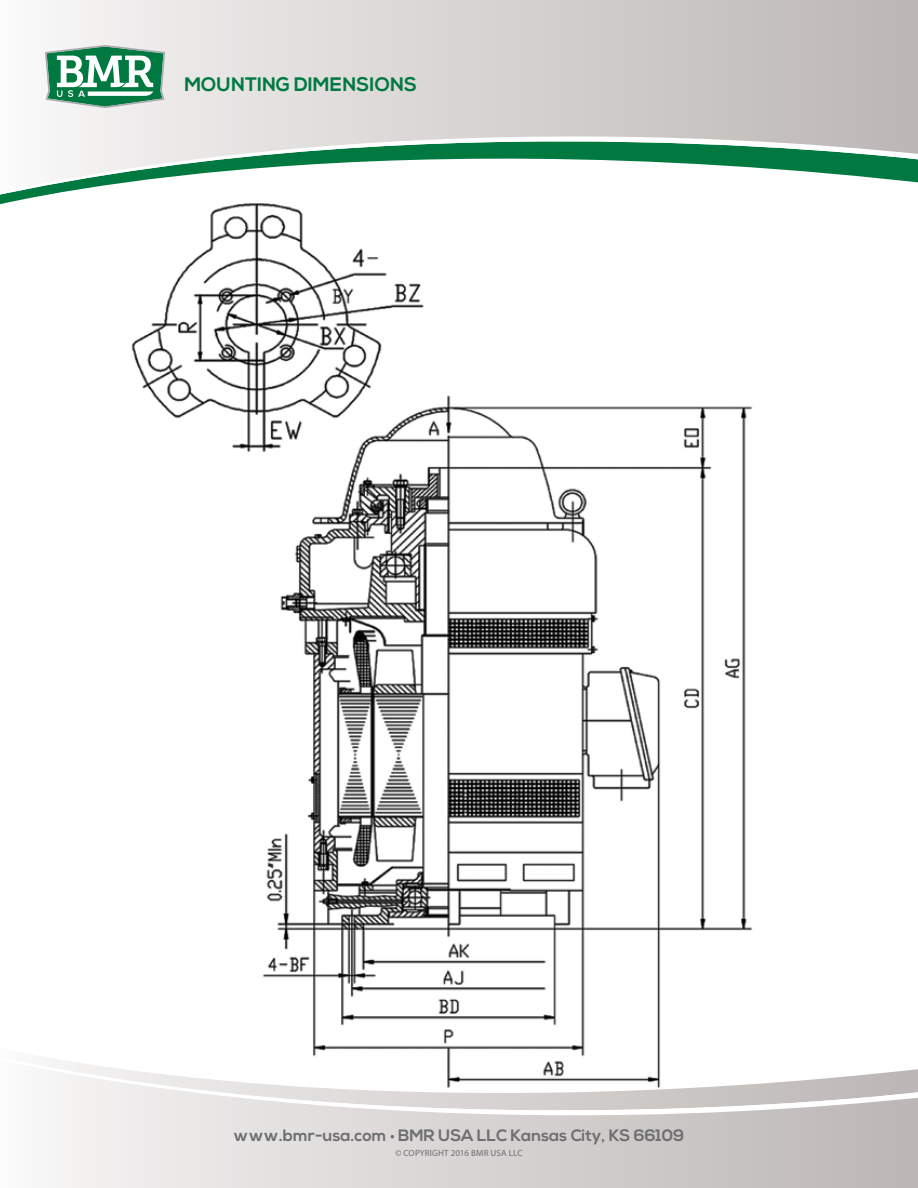
<style>
.page{position:relative;width:918px;height:1188px;background:#fff}
.page>*{position:absolute;margin:0;border:0;box-sizing:border-box;transform-origin:0 0}
.t1{font:700 19.5px "Nexa";color:#007940}
.t2{font:700 16.5px "Nexa";color:#6d6e71}
.t3{font:9px "Myriad Pro";letter-spacing:.02em;color:#6d6e71}
.s1{font-family:"Myriad Pro";font-weight:400}
</style>
<div class="page">
<svg style="left:54px;top:1157px;width:864px;height:31px"></svg>
<svg style="left:54px;top:1059px;width:864px;height:98px"></svg>
<svg style="left:57px;top:0;width:861px;height:95px"></svg>
<svg style="left:0;top:95px;width:918px;height:104px"></svg>
<svg style="left:45px;top:45px;width:120px;height:63px"></svg>
<img style="left:112px;top:190px;width:679px;height:929px">
<p class="t1" style="left:184px;top:73px;width:234px">MOUNTING DIMENSIONS</p>
<p class="t2" style="left:234px;top:1126px;width:452px">www.bmr-usa.com <span class="s1">•</span> BMR USA LLC Kansas City, KS 66109</p>
<p class="t3" style="left:395px;top:1147px;width:129px">© COPYRIGHT 2016 BMR USA LLC</p>
</div>
